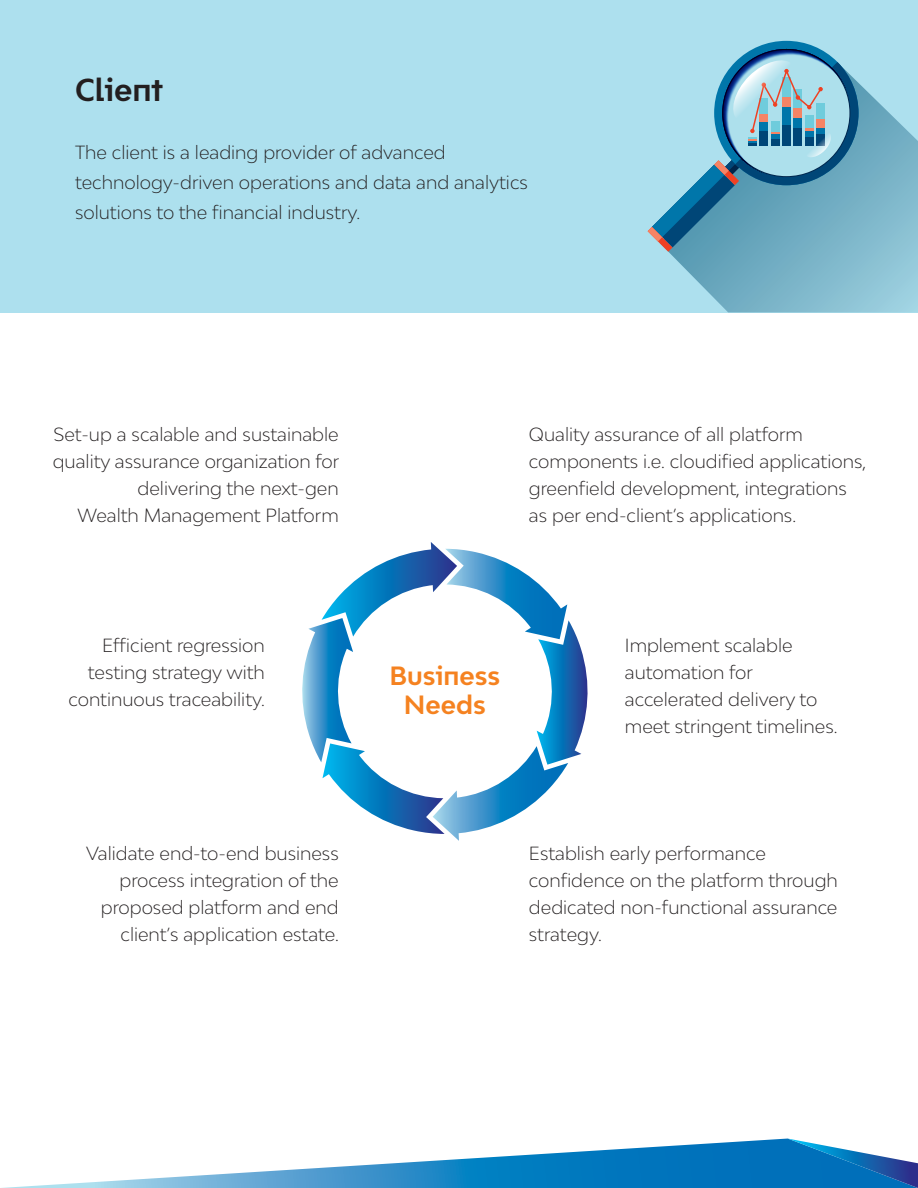
<style>
.page{position:relative;width:918px;height:1188px;background:#fff}
.page>*{position:absolute;margin:0;border:0;box-sizing:border-box;transform-origin:0 0}
.t1{font:700 30px "Bw Modelica LTIBETA03";color:#231f20}
.t2{font:700 24.9px/29.4px "Bw Modelica LTIBETA03";color:#f58220;text-align:center}
.t3{font:300 18px/27px "Bw Modelica";color:#231f20}
</style>
<div class="page">
<div style="left:0;top:0;width:918px;height:312px;background:#ade0ee"></div>
<svg style="left:669px;top:83px;width:249px;height:229px;background:#82bbce"></svg>
<svg style="left:648px;top:41px;width:211px;height:211px"></svg>
<svg style="left:302px;top:542px;width:286px;height:299px"></svg>
<svg style="left:2px;top:1139px;width:786px;height:49px"></svg>
<svg style="left:788px;top:1139px;width:130px;height:49px"></svg>
<h1 class="t1" style="left:75px;top:70px;width:90px">Client</h1>
<p class="t3" style="left:75px;top:137px;width:455px;line-height:30px">The client is a leading provider of advanced technology-driven operations and data and analytics solutions to the financial industry.</p>
<p class="t3" style="left:53px;top:421px;width:288px;text-align:right">Set-up a scalable and sustainable quality assurance organization for delivering the next-gen<br>Wealth Management Platform</p>
<p class="t3" style="left:529px;top:421px;width:339px">Quality assurance of all platform components i.e. cloudified applications, greenfield development, integrations as per end-client’s applications.</p>
<p class="t3" style="left:68px;top:631px;width:198px;text-align:right">Efficient regression testing strategy with continuous traceability.</p>
<p class="t3" style="left:86px;top:839px;width:254px;text-align:right">Validate end-to-end business process integration of the proposed platform and end client’s application estate.</p>
<h2 class="t2" style="left:389px;top:660px;width:113px">Business<br>Needs</h2>
<p class="t3" style="left:625px;top:631px;width:214px">Implement scalable automation for accelerated delivery to meet stringent timelines.</p>
<p class="t3" style="left:529px;top:839px;width:310px">Establish early performance confidence on the platform through dedicated non-functional assurance strategy.</p>
</div>
